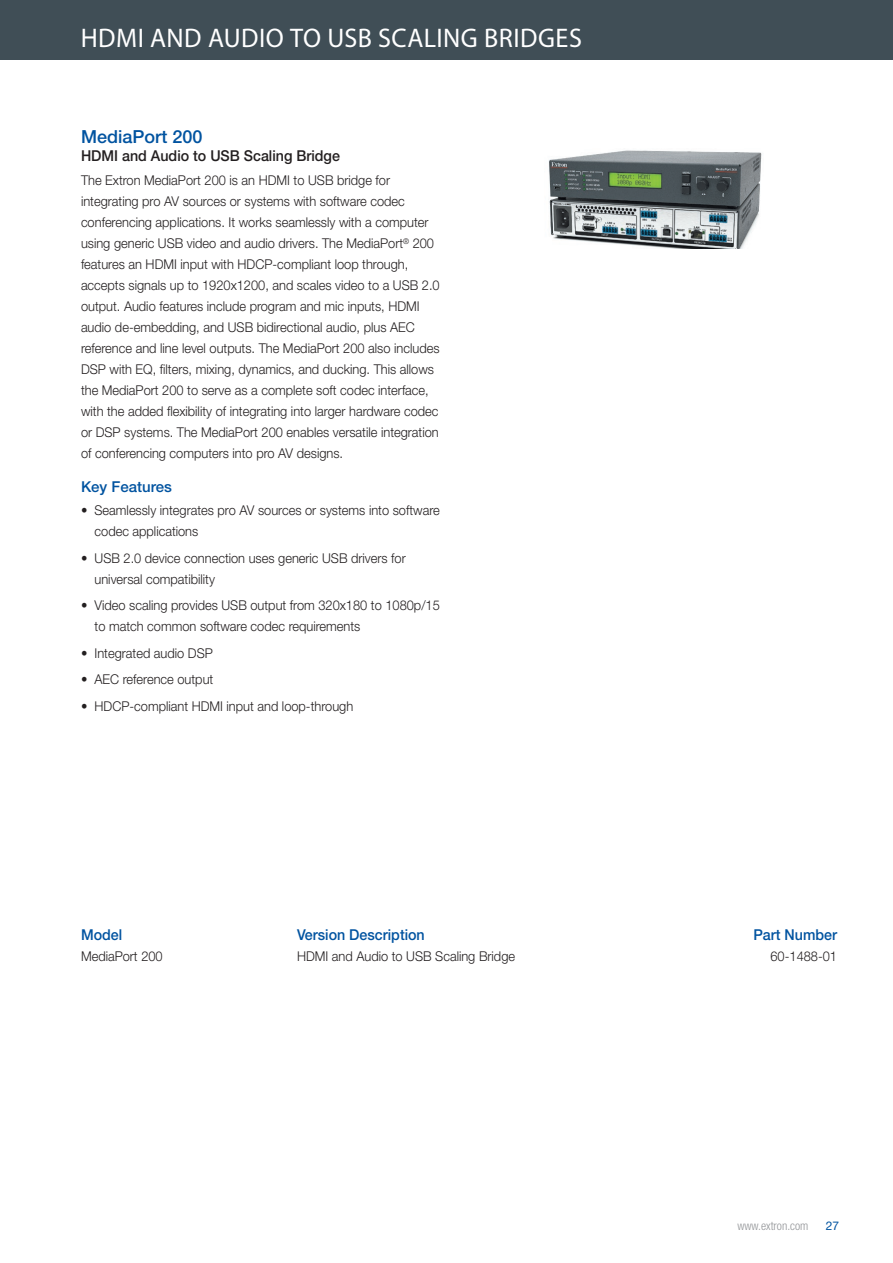
<style>
.page{position:relative;width:893px;height:1263px;background:#fff}
.page>*{position:absolute;margin:0;border:0;box-sizing:border-box;transform-origin:0 0}
.header_main{font:27px "Myriad Pro";letter-spacing:.015em;color:#fff}
.product_header{font:500 18px "Helvetica Neue LT Std";color:#0153a0}
.m_vd_pn_header_short{font:500 15px "Helvetica Neue LT Std";color:#0153a0;scale:.95 1}
.product_subhead{font:500 15px "Helvetica Neue LT Std";color:#231f20;scale:.95 1}
.unique_features_subh{font:500 15px "Helvetica Neue LT Std";color:#0153a0}
.bodycopy_desc_left_j{font:300 13.5px/21px "Helvetica Neue LT Std";color:#231f20;scale:.95 1}
.unique_features_body{font:300 13.5px/21px "Helvetica Neue LT Std";color:#231f20;scale:.95 1}
.model_ver_part__body{font:300 13.5px "Helvetica Neue LT Std";color:#231f20;scale:.95 1}
.t1{font:300 condensed 12px "Helvetica Neue LT Std";color:#939598}
.t2{font:12px "Helvetica Neue LT Std";color:#0153a0}
</style>
<div class="page">
<div style="left:0;top:0;width:893px;height:60px;background:#404e56"></div>
<img style="left:549px;top:150px;width:213px;height:99px">
<p class="header_main" style="left:81px;top:22px;width:503px">HDMI AND AUDIO TO USB SCALING BRIDGES</p>
<p class="product_header" style="left:81px;top:126px;width:123px">MediaPort 200</p>
<p class="product_subhead" style="left:81px;top:147px;width:274px">HDMI and Audio to USB Scaling Bridge</p>
<p class="bodycopy_desc_left_j" style="left:81px;top:169px;width:379px">The Extron MediaPort 200 is an HDMI to USB bridge for integrating pro AV sources or systems with software codec conferencing applications. It works seamlessly with a computer using generic USB video and audio drivers. The MediaPort<sup>®</sup> 200 features an HDMI input with HDCP-compliant loop through, accepts signals up to 1920x1200, and scales video to a USB 2.0 output. Audio features include program and mic inputs, HDMI audio de‑embedding, and USB bidirectional audio, plus AEC reference and line level outputs. The MediaPort 200 also includes DSP with EQ, filters, mixing, dynamics, and ducking. This allows the MediaPort 200 to serve as a complete soft codec interface, with the added flexibility of integrating into larger hardware codec or DSP systems. The MediaPort 200 enables versatile integration of conferencing computers into pro AV designs.</p>
<p class="unique_features_subh" style="left:81px;top:478px;width:92px">Key Features</p>
<p class="unique_features_body" style="left:95px;top:500px;width:365px;text-indent:-14px">• Seamlessly integrates pro AV sources or systems into software codec applications</p>
<p class="unique_features_body" style="left:95px;top:547px;width:329px;text-indent:-14px">• USB 2.0 device connection uses generic USB drivers for universal compatibility</p>
<p class="unique_features_body" style="left:95px;top:595px;width:365px;text-indent:-14px">• Video scaling provides USB output from 320x180 to 1080p/15 to match common software codec requirements</p>
<p class="unique_features_body" style="left:81px;top:642px;width:140px">• Integrated audio DSP</p>
<p class="unique_features_body" style="left:81px;top:668px;width:141px">• AEC reference output</p>
<p class="unique_features_body" style="left:81px;top:695px;width:288px">• HDCP-compliant HDMI input and loop-through</p>
<p class="m_vd_pn_header_short" style="left:81px;top:925px;width:45px">Model</p>
<p class="m_vd_pn_header_short" style="left:297px;top:925px;width:136px">Version Description</p>
<p class="m_vd_pn_header_short" style="left:753px;top:925px;width:90px">Part Number</p>
<p class="model_ver_part__body" style="left:81px;top:948px;width:88px">MediaPort 200</p>
<p class="model_ver_part__body" style="left:297px;top:948px;width:231px">HDMI and Audio to USB Scaling Bridge</p>
<p class="model_ver_part__body" style="left:770px;top:948px;width:72px">60-1488-01</p>
<p class="t1" style="left:737px;top:1219px;width:73px">www.extron.com</p>
<p class="t2" style="left:826px;top:1218px;width:15px">27</p>
</div>
